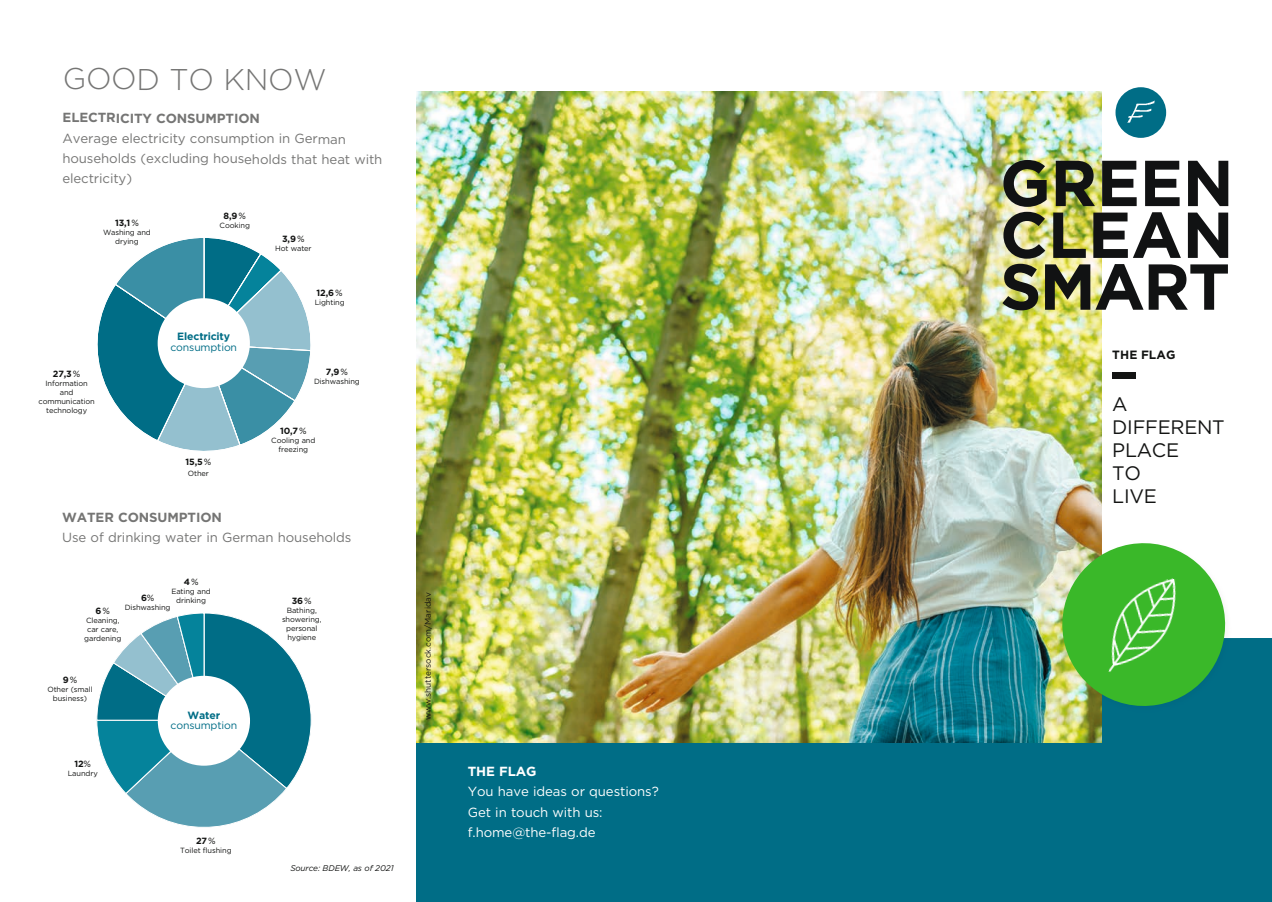
<style>
.page{position:relative;width:1272px;height:902px;background:#fff}
.page>*{position:absolute;margin:0;border:0;box-sizing:border-box;transform-origin:0 0}
.t1{font:700 64.8px/51.8px "Gotham";letter-spacing:-.005em;color:#111213;text-align:justify}
.t2{font:300 30px "Gotham";letter-spacing:-.01em;color:#757574}
.t3{font:19.5px/23px "Gotham";letter-spacing:-.015em;color:#131413}
.t4{font:13.2px/20.1px "Gotham";letter-spacing:-.01em;color:#757574}
.t5{font:13.2px/20.2px "Gotham";letter-spacing:-.005em;color:#fff}
.t6{font:700 13.2px "Gotham";letter-spacing:-.01em;color:#757574}
.t7{font:700 13.2px "Gotham";letter-spacing:-.005em;color:#fff}
.t8{font:700 12px "Gotham";letter-spacing:.005em;color:#131413}
.t9{font:10.5px "Gotham";letter-spacing:-.015em;color:#006d86}
.t10{font:700 10.5px "Gotham";letter-spacing:-.015em;color:#006d86}
.t11{font:700 9px "Gotham";letter-spacing:-.015em;color:#131413}
.t12{font:8.25px "Gotham";color:#131413}
.t13{font:italic 8.25px "Gotham";letter-spacing:-.015em;color:#131413}
.t14{font:7.5px/9px "Gotham";letter-spacing:-.015em;color:#131413;text-align:center}
.s1{font-weight:400}
</style>
<div class="page">
<div style="left:417px;top:638px;width:854px;height:263px;background:#006d86"></div>
<img style="left:417px;top:92px;width:684px;height:650px">
<svg style="left:97px;top:238px;width:214px;height:213px"></svg>
<svg style="left:96px;top:613px;width:216px;height:215px"></svg>
<div style="left:158px;top:298px;width:92px;height:90px;background:#fff;border-radius:50%"></div>
<div style="left:158px;top:675px;width:92px;height:90px;background:#fff;border-radius:50%"></div>
<div style="left:1112px;top:372px;width:24px;height:7px;background:#131413"></div>
<img style="left:1042px;top:544px;width:59px;height:187px">
<svg style="left:1055px;top:536px;width:171px;height:176px"></svg>
<img style="left:1094px;top:578px;width:95px;height:95px">
<div style="left:1115px;top:87px;width:51px;height:51px;background:#006d86;border-radius:50%"></div>
<img style="left:1127px;top:100px;width:28px;height:23px">
<h2 class="t2" style="left:63px;top:69px;width:265px">GOOD TO KNOW</h2>
<h3 class="t6" style="left:63px;top:113px;width:199px">ELECTRICITY CONSUMPTION</h3>
<h3 class="t4" style="left:62px;top:129px;width:321px">Average electricity consumption in German households (excluding households that heat with electricity)</h3>
<p class="t11" style="left:223px;top:213px;width:24px">8,9 <span class="s1">%</span></p>
<p class="t14" style="left:219px;top:221px;width:32px">Cooking</p>
<p class="t11" style="left:282px;top:236px;width:24px">3,9 <span class="s1">%</span></p>
<p class="t14" style="left:275px;top:245px;width:38px">Hot water</p>
<p class="t11" style="left:115px;top:219px;width:25px">13,1 <span class="s1">%</span></p>
<p class="t14" style="left:103px;top:228px;width:49px">Washing and drying</p>
<p class="t11" style="left:53px;top:370px;width:29px">27,3 <span class="s1">%</span></p>
<p class="t14" style="left:38px;top:379px;width:58px">Information and communication technology</p>
<h3 class="t10" style="left:177px;top:333px;width:54px">Electricity</h3>
<h3 class="t9" style="left:170px;top:344px;width:68px">consumption</h3>
<p class="t11" style="left:185px;top:458px;width:27px">15,5 <span class="s1">%</span></p>
<p class="t14" style="left:188px;top:469px;width:23px">Other</p>
<p class="t11" style="left:316px;top:290px;width:28px">12,6 <span class="s1">%</span></p>
<p class="t14" style="left:315px;top:298px;width:32px">Lighting</p>
<p class="t11" style="left:326px;top:368px;width:24px">7,9 <span class="s1">%</span></p>
<p class="t14" style="left:314px;top:377px;width:47px">Dishwashing</p>
<p class="t11" style="left:280px;top:428px;width:28px">10,7 <span class="s1">%</span></p>
<p class="t14" style="left:271px;top:436px;width:46px">Cooling and freezing</p>
<h3 class="t6" style="left:62px;top:512px;width:161px">WATER CONSUMPTION</h3>
<h3 class="t4" style="left:62px;top:528px;width:291px">Use of drinking water in German households</h3>
<p class="t11" style="left:184px;top:578px;width:16px">4 <span class="s1">%</span></p>
<p class="t14" style="left:171px;top:587px;width:41px">Eating and drinking</p>
<p class="t11" style="left:141px;top:594px;width:15px">6<span class="s1">%</span></p>
<p class="t14" style="left:125px;top:603px;width:47px">Dishwashing</p>
<p class="t11" style="left:95px;top:607px;width:16px">6 <span class="s1">%</span></p>
<p class="t14" style="left:84px;top:616px;width:39px">Cleaning, car care, gardening</p>
<p class="t11" style="left:63px;top:676px;width:16px">9 <span class="s1">%</span></p>
<p class="t14" style="left:47px;top:684px;width:47px">Other (small business)</p>
<p class="t11" style="left:74px;top:760px;width:18px">12<span class="s1">%</span></p>
<p class="t14" style="left:68px;top:769px;width:32px">Laundry</p>
<h3 class="t10" style="left:188px;top:711px;width:34px">Water</h3>
<h3 class="t9" style="left:171px;top:721px;width:68px">consumption</h3>
<p class="t11" style="left:196px;top:837px;width:21px">27 <span class="s1">%</span></p>
<p class="t14" style="left:180px;top:846px;width:53px">Toilet flushing</p>
<p class="t11" style="left:292px;top:597px;width:21px">36 <span class="s1">%</span></p>
<p class="t14" style="left:282px;top:606px;width:41px">Bathing, showering, personal hygiene</p>
<p class="t13" style="left:290px;top:864px;width:105px">Source: BDEW, as of 2021</p>
<p class="t12" style="left:424px;top:720px;width:129px;rotate:-90deg">www.shuttersock.com/Maridav</p>
<h3 class="t7" style="left:468px;top:766px;width:70px">THE FLAG</h3>
<h3 class="t5" style="left:468px;top:782px;width:192px">You have ideas or questions?<br>Get in touch with us: f.home@the-flag.de</h3>
<h1 class="t1" style="left:1000px;top:164px;width:235px">GREEN CLEAN SMART</h1>
<h3 class="t8" style="left:1112px;top:350px;width:65px">THE FLAG</h3>
<h3 class="t3" style="left:1112px;top:394px;width:114px">A<br>DIFFERENT<br>PLACE<br>TO<br>LIVE</h3>
</div>
